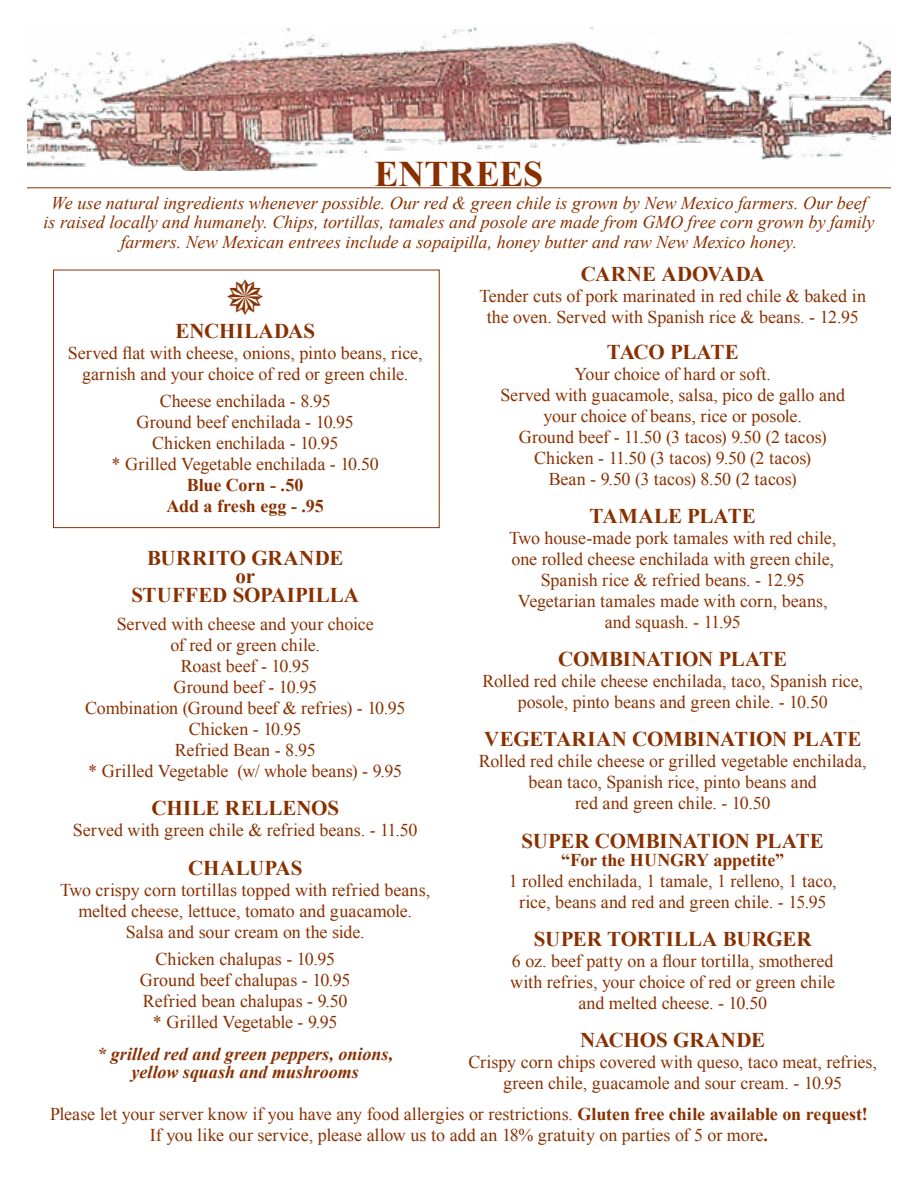
<style>
.page{position:relative;width:918px;height:1188px;background:#fff}
.page>*{position:absolute;margin:0;border:0;box-sizing:border-box;transform-origin:0 0}
.t1{font:700 36px "Times New Roman";color:#893001}
.t2{font:700 21px/18.8px "Times New Roman";color:#893001;text-align:center}
.t3{font:700 21px "Times New Roman";letter-spacing:-.025em;color:#893001}
.t4{font:18px/21px "Times New Roman";color:#893001;text-align:center}
.t5{font:italic 18px/19.5px "Times New Roman";color:#893001;text-align:center}
.t6{font:italic 700 18px/18px "Times New Roman";color:#893001;text-align:center}
.t7{font:700 18px/21px "Times New Roman";letter-spacing:-.005em;color:#893001;text-align:center}
.s1{font-weight:700}
</style>
<div class="page">
<hr style="left:27px;top:187px;width:864px;height:1px;background:#893001">
<div style="left:53px;top:270px;width:387px;height:258px;border:1px solid #893001"></div>
<img style="left:27px;top:27px;width:864px;height:143px">
<h1 class="t1" style="left:375px;top:149px;width:170px">ENTREES</h1>
<p class="t5" style="left:43px;top:192px;width:833px">We use natural ingredients whenever possible. Our red &amp; green chile is grown by New Mexico farmers. Our beef is raised locally and humanely. Chips, tortillas, tamales and posole are made from GMO free corn grown by family farmers. New Mexican entrees include a sopaipilla, honey butter and raw New Mexico honey.</p>
<p class="t2" style="left:175px;top:321px;width:141px">ENCHILADAS</p>
<p class="t4" style="left:68px;top:342px;width:356px">Served flat with cheese, onions, pinto beans, rice, garnish and your choice of red or green chile.</p>
<p class="t4" style="left:112px;top:391px;width:269px">Cheese enchilada - 8.95<br>Ground beef enchilada - 10.95<br>Chicken enchilada - 10.95<br>* Grilled Vegetable enchilada - 10.50</p>
<p class="t7" style="left:167px;top:475px;width:159px">Blue Corn - .50<br>Add a fresh egg - .95</p>
<p class="t2" style="left:131px;top:548px;width:229px">BURRITO GRANDE<br>or<br>STUFFED SOPAIPILLA</p>
<p class="t4" style="left:85px;top:613px;width:322px">Served with cheese and your choice<br>of red or green chile.<br>Roast beef - 10.95<br>Ground beef - 10.95<br>Combination (Ground beef &amp; refries) - 10.95<br>Chicken - 10.95<br>Refried Bean - 8.95<br>* Grilled Vegetable (w/ whole beans) - 9.95</p>
<p class="t2" style="left:151px;top:799px;width:189px">CHILE RELLENOS</p>
<p class="t4" style="left:73px;top:820px;width:346px">Served with green chile &amp; refried beans. - 11.50</p>
<p class="t2" style="left:188px;top:858px;width:116px">CHALUPAS</p>
<p class="t4" style="left:60px;top:879px;width:371px">Two crispy corn tortillas topped with refried beans, melted cheese, lettuce, tomato and guacamole.<br>Salsa and sour cream on the side.</p>
<p class="t4" style="left:140px;top:949px;width:212px">Chicken chalupas - 10.95<br>Ground beef chalupas - 10.95<br>Refried bean chalupas - 9.50 * Grilled Vegetable - 9.95</p>
<p class="t6" style="left:97px;top:1044px;width:297px">* grilled red and green peppers, onions, yellow squash and mushrooms</p>
<p class="t2" style="left:581px;top:264px;width:186px">CARNE ADOVADA</p>
<p class="t4" style="left:479px;top:285px;width:388px">Tender cuts of pork marinated in red chile &amp; baked in the oven. Served with Spanish rice &amp; beans. - 12.95</p>
<p class="t3" style="left:607px;top:337px;width:134px">TACO PLATE</p>
<p class="t4" style="left:500px;top:363px;width:346px">Your choice of hard or soft.<br>Served with guacamole, salsa, pico de gallo and your choice of beans, rice or posole.<br>Ground beef - 11.50 (3 tacos) 9.50 (2 tacos)<br>Chicken - 11.50 (3 tacos) 9.50 (2 tacos)<br>Bean - 9.50 (3 tacos) 8.50 (2 tacos)</p>
<p class="t2" style="left:590px;top:506px;width:168px">TAMALE PLATE</p>
<p class="t4" style="left:509px;top:527px;width:328px">Two house-made pork tamales with red chile, one rolled cheese enchilada with green chile, Spanish rice &amp; refried beans. - 12.95<br>Vegetarian tamales made with corn, beans, and squash. - 11.95</p>
<p class="t2" style="left:558px;top:649px;width:231px">COMBINATION PLATE</p>
<p class="t4" style="left:482px;top:670px;width:382px">Rolled red chile cheese enchilada, taco, Spanish rice, posole, pinto beans and green chile. - 10.50</p>
<p class="t2" style="left:484px;top:730px;width:379px">VEGETARIAN COMBINATION PLATE</p>
<p class="t4" style="left:479px;top:751px;width:389px">Rolled red chile cheese or grilled vegetable enchilada, bean taco, Spanish rice, pinto beans and<br>red and green chile. - 10.50</p>
<p class="t2" style="left:521px;top:831px;width:304px">SUPER COMBINATION PLATE</p>
<p class="t7" style="left:561px;top:849px;width:224px">“For the HUNGRY appetite”</p>
<p class="t4" style="left:509px;top:870px;width:329px">1 rolled enchilada, 1 tamale, 1 relleno, 1 taco, rice, beans and red and green chile. - 15.95</p>
<p class="t2" style="left:534px;top:929px;width:279px">SUPER TORTILLA BURGER</p>
<p class="t4" style="left:510px;top:950px;width:326px">6 oz. beef patty on a flour tortilla, smothered with refries, your choice of red or green chile and melted cheese. - 10.50</p>
<p class="t2" style="left:580px;top:1030px;width:187px">NACHOS GRANDE</p>
<p class="t4" style="left:468px;top:1051px;width:410px">Crispy corn chips covered with queso, taco meat, refries, green chile, guacamole and sour cream. - 10.95</p>
<p class="t4" style="left:50px;top:1104px;width:819px">Please let your server know if you have any food allergies or restrictions. <span class="s1">Gluten free chile available on request!<br></span>If you like our service, please allow us to add an 18% gratuity on parties of 5 or more<span class="s1">.</span></p>
</div>
